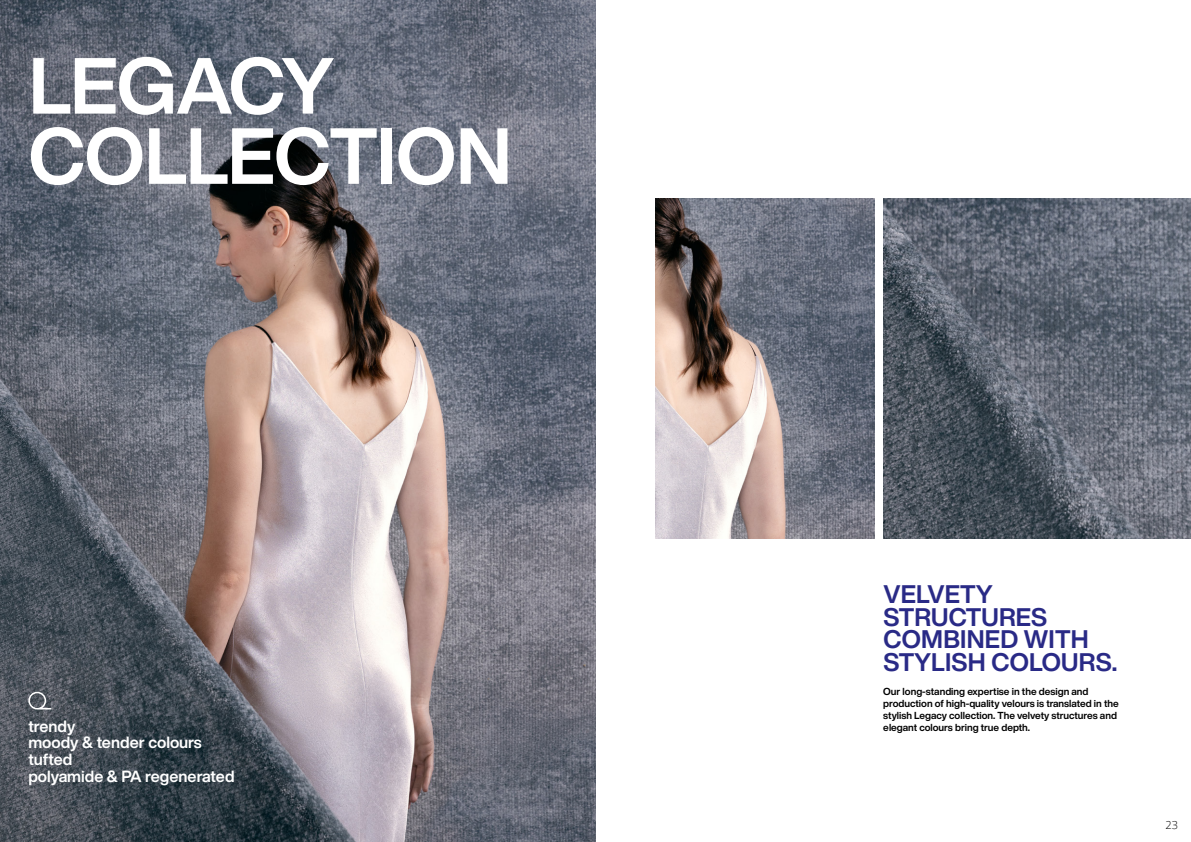
<style>
.page{position:relative;width:1191px;height:842px;background:#fff}
.page>*{position:absolute;margin:0;border:0;box-sizing:border-box;transform-origin:0 0}
.Body{font:700 78px "Helvetica Now Display";letter-spacing:-.015em;color:#fff}
.t1{font:700 25px/22.5px "Helvetica Now Display";letter-spacing:.01em;color:#292a86}
.t2{font:700 16px "Helvetica Now Display";color:#fff}
.t3{font:300 11px "Open Sans";color:#000}
.t4{font:700 10px/12px "Helvetica Now Display";color:#000}
</style>
<div class="page">
<img style="left:0;top:0;width:595px;height:842px">
<svg style="left:28px;top:692px;width:23px;height:17px"></svg>
<img style="left:883px;top:198px;width:308px;height:341px">
<img style="left:655px;top:198px;width:219px;height:341px">
<p class="Body" style="left:29px;top:32px;width:307px">LEGACY</p>
<p class="Body" style="left:29px;top:102px;width:485px">COLLECTION</p>
<p class="t2" style="left:28px;top:715px;width:49px">trendy</p>
<p class="t2" style="left:28px;top:731px;width:175px">moody &amp; tender colours</p>
<p class="t2" style="left:28px;top:748px;width:46px">tufted</p>
<p class="t2" style="left:28px;top:765px;width:208px">polyamide &amp; PA regenerated</p>
<p class="t1" style="left:883px;top:583px;width:235px">VELVETY<br>STRUCTURES<br>COMBINED WITH<br>STYLISH COLOURS.</p>
<p class="t4" style="left:883px;top:685px;width:237px">Our long-standing expertise in the design and production of high-quality velours is translated in the stylish Legacy collection. The velvety structures and elegant colours bring true depth.</p>
<p class="t3" style="left:1165px;top:818px;width:14px">23</p>
</div>
